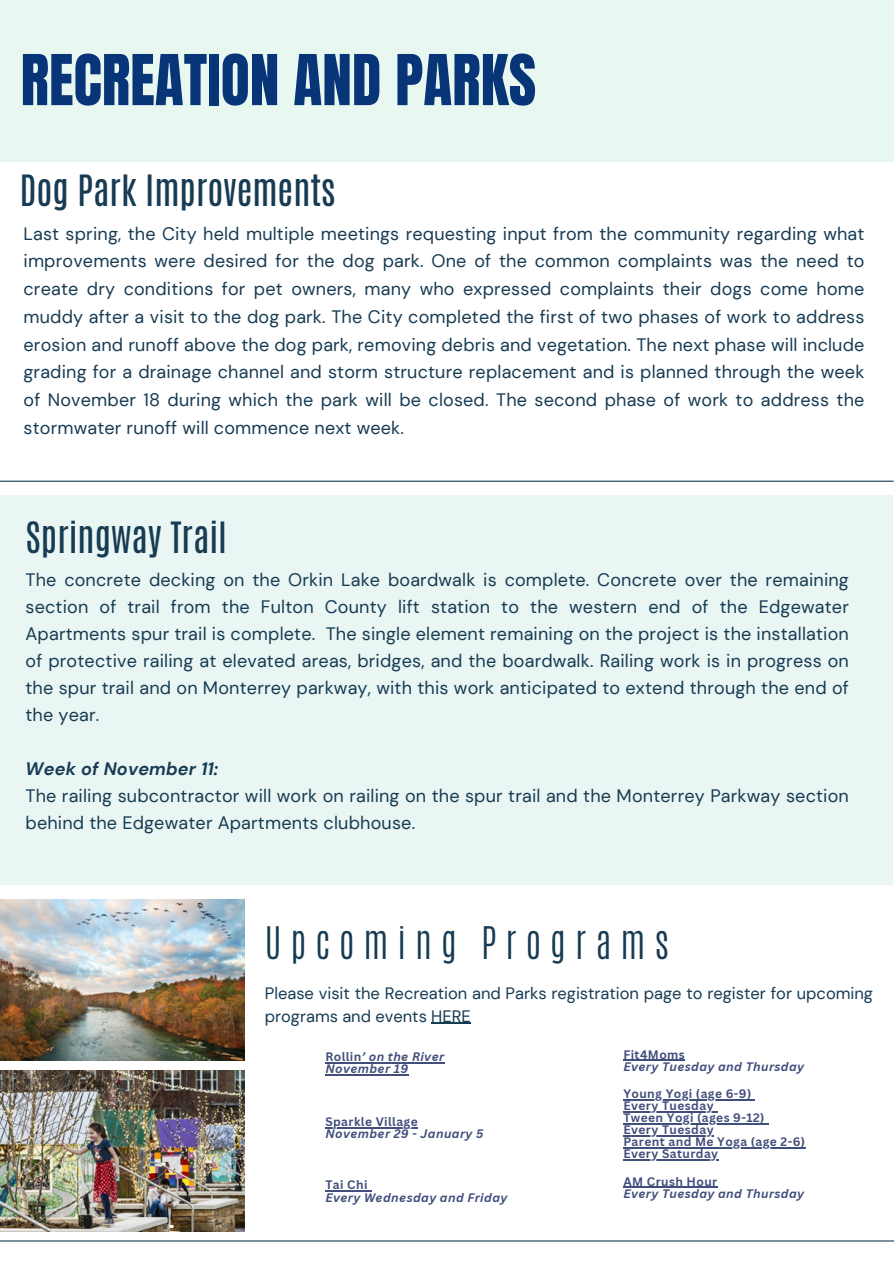
<style>
.page{position:relative;width:894px;height:1264px;background:#fff}
.page>*{position:absolute;margin:0;border:0;box-sizing:border-box;transform-origin:0 0}
.t1{font:59.55px "Anton";color:#073577}
.t2{font:300 37.5px "Antonio";letter-spacing:.24em;color:#173b53}
.t3{font:36px "Antonio";color:#173b53}
.t4{font:18px/27.8px "DM Sans";letter-spacing:.01em;color:#173b53;text-align:justify}
.t5{font:16.5px/22.5px "DM Sans";color:#173b53}
.t6{font:700 12px "Canva Sans";letter-spacing:.035em;color:#424f7d}
.t7{font:italic 700 12px "Canva Sans";letter-spacing:.035em;color:#424f7d}
.s1{font-weight:700;font-style:italic}
.s2{font-style:normal}
</style>
<div class="page">
<div style="left:0;top:0;width:893px;height:162px;background:#e9f7f1"></div>
<div style="left:0;top:495px;width:892px;height:389px;background:#e9f6f3"></div>
<hr style="left:0;top:480px;width:893px;height:2px;background:#173b53">
<img style="left:0;top:899px;width:244px;height:161px">
<hr style="left:0;top:1240px;width:893px;height:1px;background:#173b53">
<img style="left:0;top:1070px;width:244px;height:160px">
<hr style="left:431px;top:1022px;width:40px;height:1px;background:#173b53">
<hr style="left:325px;top:1062px;width:37px;height:1px;background:#424f7d">
<hr style="left:362px;top:1062px;width:82px;height:1px;background:#424f7d">
<hr style="left:325px;top:1074px;width:83px;height:1px;background:#424f7d">
<hr style="left:325px;top:1127px;width:93px;height:1px;background:#424f7d">
<hr style="left:325px;top:1190px;width:43px;height:1px;background:#424f7d">
<hr style="left:623px;top:1099px;width:69px;height:1px;background:#424f7d">
<hr style="left:692px;top:1099px;width:59px;height:1px;background:#424f7d">
<hr style="left:623px;top:1111px;width:90px;height:1px;background:#424f7d">
<hr style="left:623px;top:1123px;width:70px;height:1px;background:#424f7d">
<hr style="left:693px;top:1123px;width:71px;height:1px;background:#424f7d">
<hr style="left:623px;top:1135px;width:90px;height:1px;background:#424f7d">
<hr style="left:623px;top:1147px;width:124px;height:1px;background:#424f7d">
<hr style="left:747px;top:1147px;width:58px;height:1px;background:#424f7d">
<hr style="left:623px;top:1159px;width:95px;height:1px;background:#424f7d">
<hr style="left:623px;top:1059px;width:62px;height:1px;background:#424f7d">
<hr style="left:623px;top:1186px;width:94px;height:1px;background:#424f7d">
<h1 class="t1" style="left:21px;top:37px;width:517px">RECREATION AND PARKS</h1>
<h3 class="t3" style="left:20px;top:165px;width:317px">Dog Park Improvements</h3>
<h2 class="t4" style="left:24px;top:219px;width:842px">Last spring, the City held multiple meetings requesting input from the community regarding what improvements were desired for the dog park. One of the common complaints was the need to create dry conditions for pet owners, many who expressed complaints their dogs come home muddy after a visit to the dog park. The City completed the first of two phases of work to address erosion and runoff above the dog park, removing debris and vegetation. The next phase will include grading for a drainage channel and storm structure replacement and is planned through the week of November 18 during which the park will be closed. The second phase of work to address the stormwater runoff will commence next week.</h2>
<h3 class="t3" style="left:25px;top:512px;width:203px">Springway Trail</h3>
<h2 class="t4" style="left:25px;top:566px;width:824px;line-height:27px">The concrete decking on the Orkin Lake boardwalk is complete. Concrete over the remaining section of trail from the Fulton County lift station to the western end of the Edgewater Apartments spur trail is complete. The single element remaining on the project is the installation of protective railing at elevated areas, bridges, and the boardwalk. Railing work is in progress on the spur trail and on Monterrey parkway, with this work anticipated to extend through the end of the year.</h2>
<h3 class="t4" style="left:25px;top:755px;width:824px;line-height:27px;text-align:left"><span class="s1">Week of November 11:<br></span>The railing subcontractor will work on railing on the spur trail and the Monterrey Parkway section behind the Edgewater Apartments clubhouse.</h3>
<h2 class="t2" style="left:265px;top:916px;width:406px">Upcoming Programs</h2>
<h3 class="t5" style="left:265px;top:982px;width:609px">Please visit the Recreation and Parks registration page to register for upcoming programs and events HERE</h3>
<p class="t7" style="left:325px;top:1048px;width:120px"><span class="s2">Rollin</span>’ on the River</p>
<p class="t7" style="left:325px;top:1060px;width:84px">November 19</p>
<p class="t6" style="left:623px;top:1046px;width:63px">Fit4Moms</p>
<p class="t7" style="left:623px;top:1058px;width:182px">Every Tuesday and Thursday</p>
<p class="t6" style="left:325px;top:1113px;width:94px">Sparkle Village</p>
<p class="t7" style="left:325px;top:1125px;width:159px">November 29 - January 5</p>
<p class="t6" style="left:325px;top:1176px;width:44px">Tai Chi</p>
<p class="t7" style="left:325px;top:1188px;width:183px">Every Wednesday and Friday</p>
<p class="t6" style="left:623px;top:1085px;width:129px">Young Yogi (age 6-9)</p>
<p class="t6" style="left:623px;top:1097px;width:92px">Every Tuesday</p>
<p class="t6" style="left:623px;top:1109px;width:143px">Tween Yogi (ages 9-12)</p>
<p class="t6" style="left:623px;top:1121px;width:92px">Every Tuesday</p>
<p class="t6" style="left:623px;top:1133px;width:183px">Parent and Me Yoga (age 2-6)</p>
<p class="t6" style="left:623px;top:1145px;width:96px">Every Saturday</p>
<p class="t6" style="left:623px;top:1172px;width:95px">AM Crush Hour</p>
<p class="t7" style="left:623px;top:1184px;width:182px">Every Tuesday and Thursday</p>
</div>
